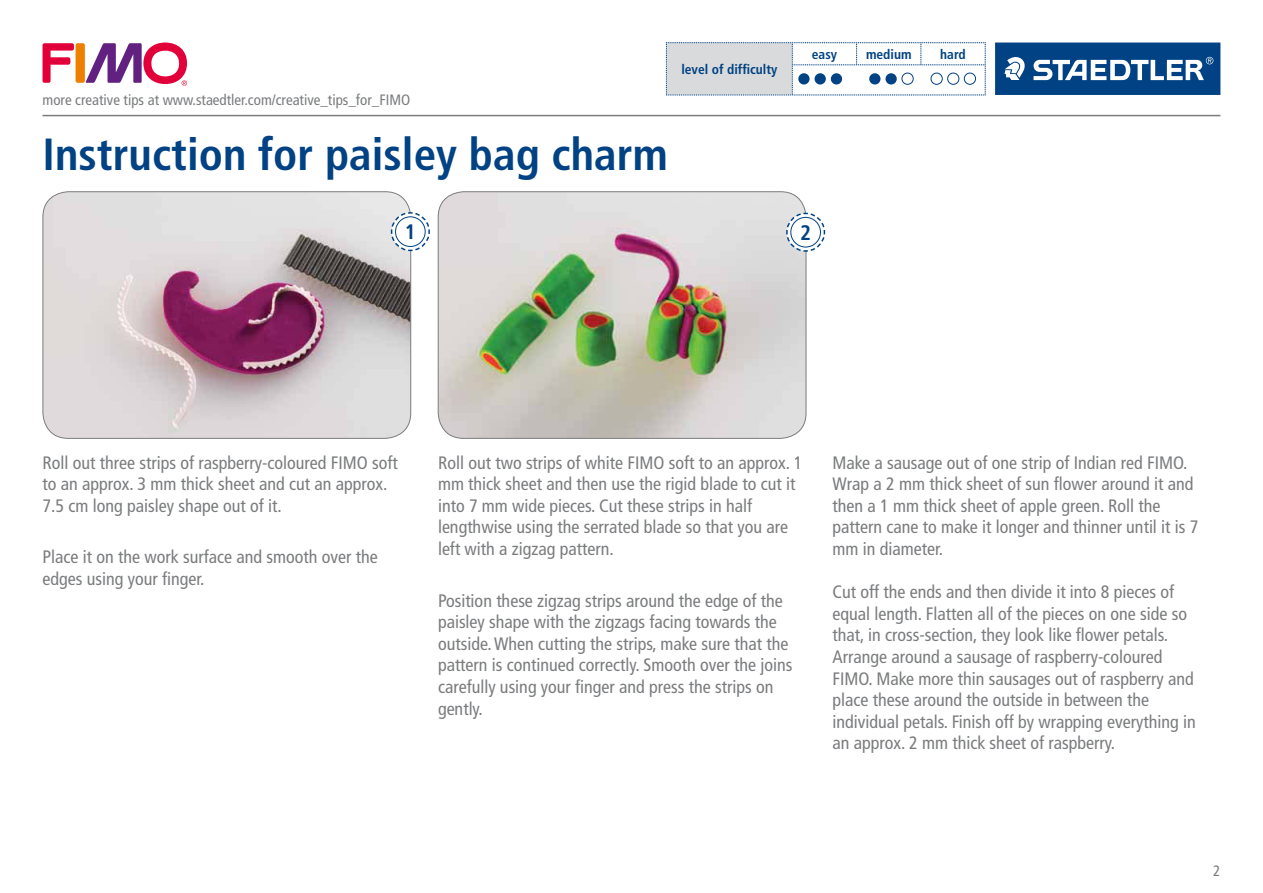
<style>
.page{position:relative;width:1263px;height:893px;background:#fff}
.page>*{position:absolute;margin:0;border:0;box-sizing:border-box;transform-origin:0 0}
.t1{font:700 condensed 45px "Frutiger";color:#004283}
.t2{font:700 condensed 21px "Frutiger";color:#004283}
.t3{font:condensed 18px/21.6px "Frutiger";color:#7b7c7e}
.t4{font:condensed 15px "Frutiger";color:#7b7c7e}
.t5{font:700 condensed 13.5px "Frutiger";color:#004283}
</style>
<div class="page">
<div style="left:995px;top:43px;width:225px;height:52px;background:#004283"></div>
<svg style="left:1004px;top:57px;width:21px;height:23px"></svg>
<svg style="left:1033px;top:57px;width:180px;height:23px"></svg>
<hr style="left:43px;top:115px;width:1177px;height:1px;background:#7b7c7e">
<svg style="left:666px;top:42px;width:320px;height:54px"></svg>
<div style="left:798px;top:73px;width:11px;height:12px;background:#004283;border-radius:50%"></div>
<div style="left:814px;top:73px;width:12px;height:12px;background:#004283;border-radius:50%"></div>
<div style="left:831px;top:73px;width:11px;height:12px;background:#004283;border-radius:50%"></div>
<div style="left:869px;top:73px;width:11px;height:12px;background:#004283;border-radius:50%"></div>
<div style="left:885px;top:73px;width:12px;height:12px;background:#004283;border-radius:50%"></div>
<div style="left:902px;top:73px;width:11px;height:12px;border:1px solid #004283;border-radius:50%"></div>
<div style="left:931px;top:73px;width:11px;height:12px;border:1px solid #004283;border-radius:50%"></div>
<div style="left:947px;top:73px;width:12px;height:12px;border:1px solid #004283;border-radius:50%"></div>
<div style="left:964px;top:73px;width:12px;height:12px;border:1px solid #004283;border-radius:50%"></div>
<img style="left:43px;top:192px;width:368px;height:246px">
<div style="left:43px;top:191px;width:368px;height:248px;border:1px solid #7b7c7e;border-radius:26px"></div>
<svg style="left:390px;top:211px;width:40px;height:41px"></svg>
<div style="left:395px;top:217px;width:30px;height:29px;background:#fff;border-radius:50%"></div>
<div style="left:395px;top:216px;width:31px;height:31px;border:1px solid #004283;border-radius:50%"></div>
<img style="left:438px;top:192px;width:368px;height:246px">
<div style="left:438px;top:191px;width:368px;height:248px;border:1px solid #7b7c7e;border-radius:26px"></div>
<svg style="left:785px;top:212px;width:41px;height:40px"></svg>
<div style="left:791px;top:217px;width:29px;height:30px;background:#fff;border-radius:50%"></div>
<div style="left:790px;top:217px;width:31px;height:30px;border:1px solid #004283;border-radius:50%"></div>
<svg style="left:43px;top:43px;width:31px;height:40px"></svg>
<div style="left:76px;top:43px;width:9px;height:40px;background:#ee7f00;border-radius:2px"></div>
<svg style="left:85px;top:43px;width:102px;height:43px"></svg>
<p class="t4" style="left:43px;top:91px;width:369px">more creative tips at www.staedtler.com/creative_tips_for_FIMO</p>
<h1 class="t1" style="left:43px;top:128px;width:627px">Instruction for paisley bag charm</h1>
<p class="t5" style="left:681px;top:61px;width:98px">level of difficulty</p>
<p class="t2" style="left:405px;top:220px;width:12px">1</p>
<p class="t5" style="left:812px;top:46px;width:27px">easy</p>
<p class="t5" style="left:866px;top:46px;width:47px">medium</p>
<p class="t5" style="left:940px;top:46px;width:27px">hard</p>
<p class="t2" style="left:800px;top:220px;width:12px">2</p>
<p class="t3" style="left:43px;top:452px;width:357px">Roll out three strips of raspberry-coloured FIMO soft to an approx. 3 mm thick sheet and cut an approx.<br>7.5 cm long paisley shape out of it.</p>
<p class="t3" style="left:43px;top:546px;width:337px">Place it on the work surface and smooth over the edges using your finger.</p>
<p class="t3" style="left:438px;top:452px;width:366px">Roll out two strips of white FIMO soft to an approx. 1 mm thick sheet and then use the rigid blade to cut it into 7 mm wide pieces. Cut these strips in half lengthwise using the serrated blade so that you are left with a zigzag pattern.</p>
<p class="t3" style="left:438px;top:590px;width:356px">Position these zigzag strips around the edge of the paisley shape with the zigzags facing towards the outside. When cutting the strips, make sure that the pattern is continued correctly. Smooth over the joins carefully using your finger and press the strips on gently.</p>
<p class="t3" style="left:832px;top:452px;width:368px">Make a sausage out of one strip of Indian red FIMO.<br>Wrap a 2 mm thick sheet of sun flower around it and then a 1 mm thick sheet of apple green. Roll the pattern cane to make it longer and thinner until it is 7 mm in diameter.</p>
<p class="t3" style="left:832px;top:581px;width:365px">Cut off the ends and then divide it into 8 pieces of equal length. Flatten all of the pieces on one side so that, in cross-section, they look like flower petals.<br>Arrange around a sausage of raspberry-coloured FIMO. Make more thin sausages out of raspberry and place these around the outside in between the individual petals. Finish off by wrapping everything in an approx. 2 mm thick sheet of raspberry.</p>
<p class="t4" style="left:1213px;top:862px;width:9px">2</p>
</div>
